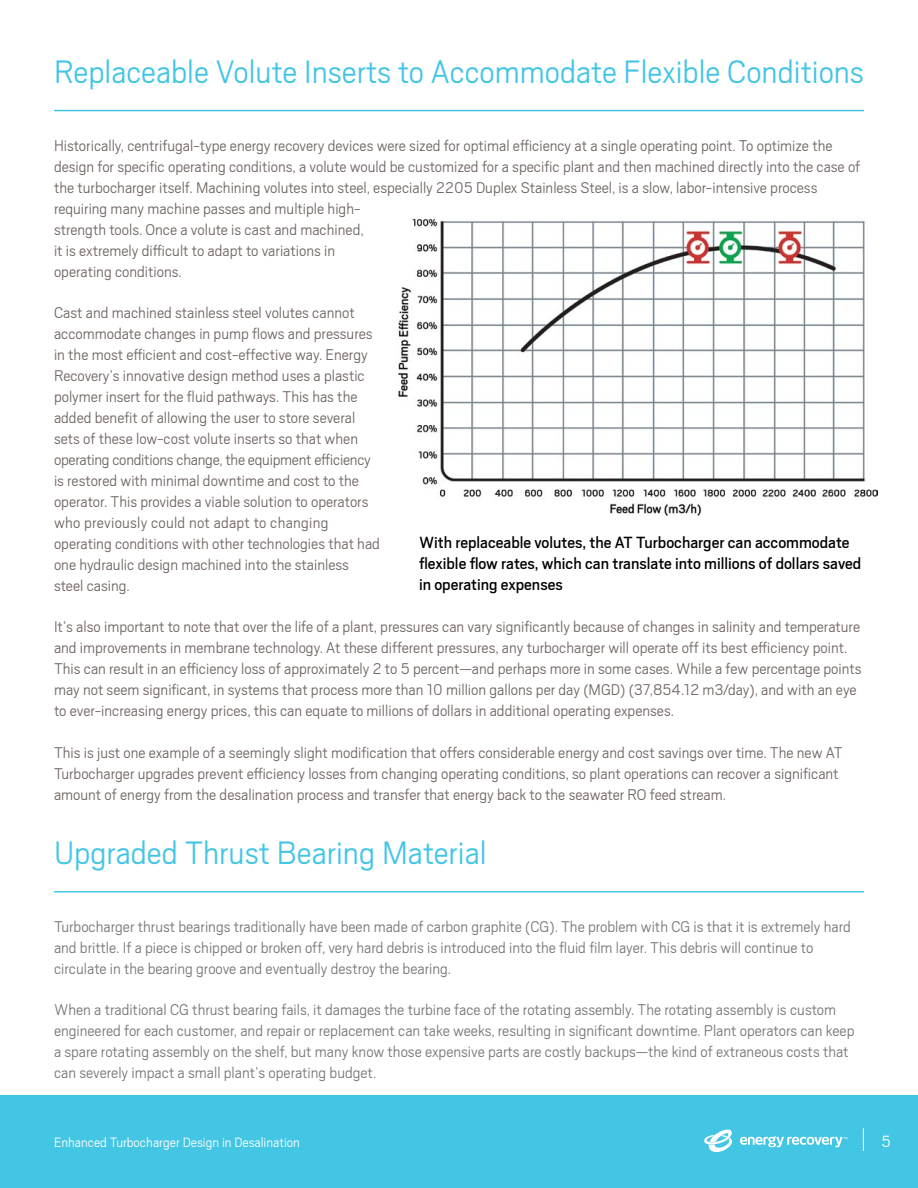
<style>
.page{position:relative;width:918px;height:1188px;background:#fff}
.page>*{position:absolute;margin:0;border:0;box-sizing:border-box;transform-origin:0 0}
.t1{font:300 36px "Scout";color:#43c5e4}
.t2{font:18px/21px "Scout";color:#000}
.t3{font:300 18px "Scout";color:#fff}
.t4{font:300 17.25px/21px "Scout";color:#716663}
.t5{font:300 17.25px/21px "Scout";color:#77787b}
.t6{font:300 15px "Scout";color:#fff}
</style>
<div class="page">
<div style="left:0;top:1095px;width:918px;height:93px;background:#43c5e4"></div>
<svg style="left:863px;top:1128px;width:1px;height:23px"></svg>
<svg style="left:704px;top:1129px;width:28px;height:23px"></svg>
<svg style="left:740px;top:1136px;width:107px;height:11px"></svg>
<hr style="left:54px;top:110px;width:810px;height:1px;background:#43c5e4">
<hr style="left:54px;top:891px;width:810px;height:1px;background:#43c5e4">
<img style="left:398px;top:218px;width:480px;height:297px">
<h1 class="t1" style="left:54px;top:53px;width:812px">Replaceable Volute Inserts to Accommodate Flexible Conditions</h1>
<p class="t4" style="left:54px;top:135px;width:808px">Historically, centrifugal-type energy recovery devices were sized for optimal efficiency at a single operating point. To optimize the design for specific operating conditions, a volute would be customized for a specific plant and then machined directly into the case of the turbocharger itself. Machining volutes into steel, especially 2205 Duplex Stainless Steel, is a slow, labor-intensive process requiring many machine passes and multiple high-<br>strength tools. Once a volute is cast and machined,<br>it is extremely difficult to adapt to variations in<br>operating conditions.</p>
<p class="t4" style="left:54px;top:302px;width:327px">Cast and machined stainless steel volutes cannot accommodate changes in pump flows and pressures in the most efficient and cost-effective way. Energy Recovery’s innovative design method uses a plastic polymer insert for the fluid pathways. This has the added benefit of allowing the user to store several sets of these low-cost volute inserts so that when operating conditions change, the equipment efficiency is restored with minimal downtime and cost to the operator. This provides a viable solution to operators who previously could not adapt to changing operating conditions with other technologies that had one hydraulic design machined into the stainless steel casing.</p>
<p class="t4" style="left:54px;top:616px;width:809px">It’s also important to note that over the life of a plant, pressures can vary significantly because of changes in salinity and temperature and improvements in membrane technology. At these different pressures, any turbocharger will operate off its best efficiency point.<br>This can result in an efficiency loss of approximately 2 to 5 percent—and perhaps more in some cases. While a few percentage points may not seem significant, in systems that process more than 10 million gallons per day (MGD) (37,854.12 m3/day), and with an eye to ever-increasing energy prices, this can equate to millions of dollars in additional operating expenses.</p>
<p class="t4" style="left:54px;top:742px;width:790px">This is just one example of a seemingly slight modification that offers considerable energy and cost savings over time. The new AT<br>Turbocharger upgrades prevent efficiency losses from changing operating conditions, so plant operations can recover a significant amount of energy from the desalination process and transfer that energy back to the seawater RO feed stream.</p>
<h1 class="t1" style="left:54px;top:834px;width:434px">Upgraded Thrust Bearing Material</h1>
<p class="t2" style="left:419px;top:532px;width:444px">With replaceable volutes, the AT Turbocharger can accommodate flexible flow rates, which can translate into millions of dollars saved in operating expenses</p>
<p class="t5" style="left:54px;top:916px;width:798px">Turbocharger thrust bearings traditionally have been made of carbon graphite (CG). The problem with CG is that it is extremely hard and brittle. If a piece is chipped or broken off, very hard debris is introduced into the fluid film layer. This debris will continue to circulate in the bearing groove and eventually destroy the bearing.</p>
<p class="t5" style="left:54px;top:1000px;width:802px">When a traditional CG thrust bearing fails, it damages the turbine face of the rotating assembly. The rotating assembly is custom engineered for each customer, and repair or replacement can take weeks, resulting in significant downtime. Plant operators can keep a spare rotating assembly on the shelf, but many know those expensive parts are costly backups—the kind of extraneous costs that can severely impact a small plant’s operating budget.</p>
<p class="t6" style="left:54px;top:1135px;width:248px">Enhanced Turbocharger Design in Desalination</p>
<p class="t3" style="left:882px;top:1132px;width:11px">5</p>
</div>
